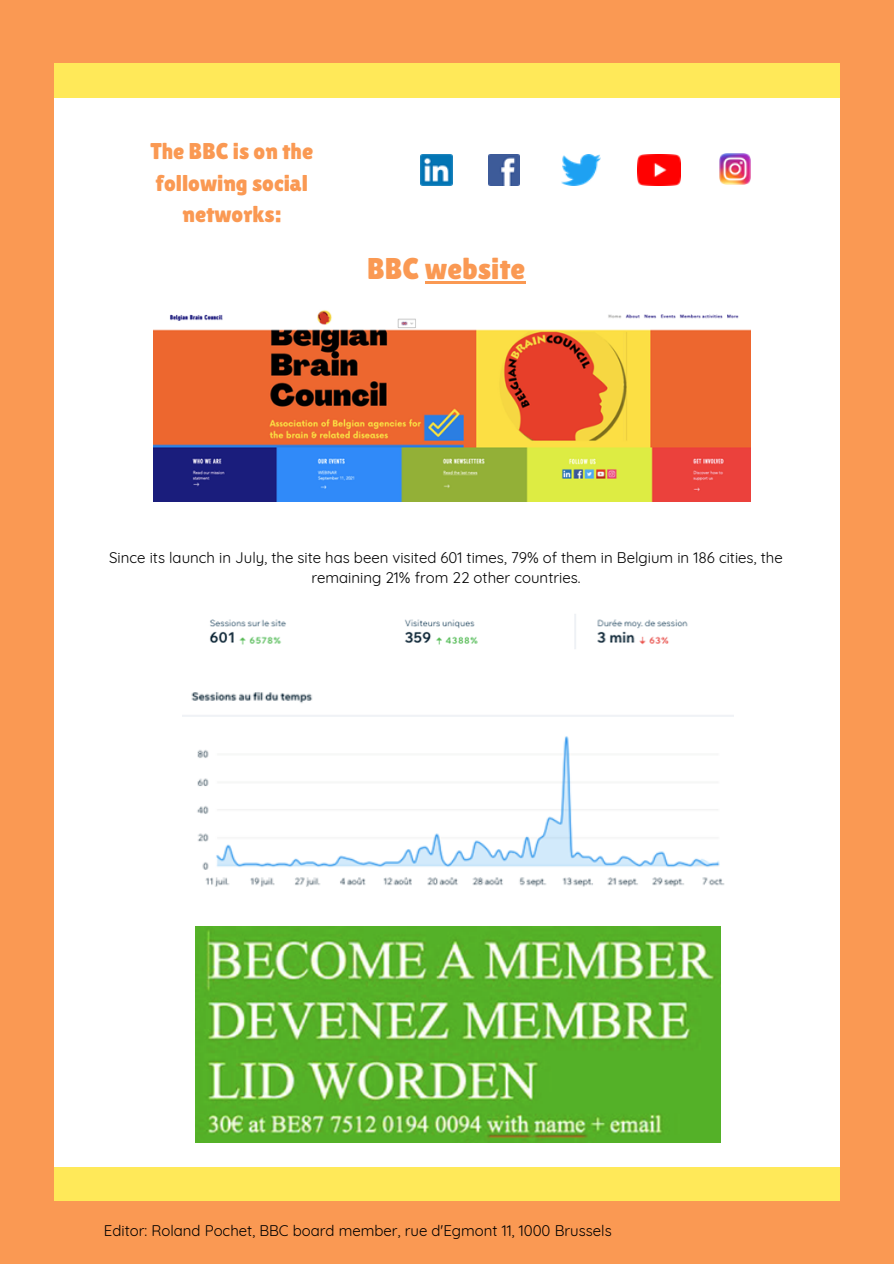
<style>
.page{position:relative;width:894px;height:1264px;background:#fff}
.page>*{position:absolute;margin:0;border:0;box-sizing:border-box;transform-origin:0 0}
.t1{font:30px "Lilita One";color:#fa9953}
.t2{font:22.8px/31.5px "Lilita One";color:#fa9953;text-align:center}
.t3{font:15px/20.2px "Quicksand";color:#000;text-align:center}
</style>
<div class="page">
<div style="left:0;top:0;width:893px;height:1263px;background:#fa9953"></div>
<div style="left:55px;top:77px;width:783px;height:1110px;background:#fff"></div>
<div style="left:55px;top:1166px;width:783px;height:34px;background:#ffe959"></div>
<div style="left:55px;top:64px;width:783px;height:34px;background:#ffe959"></div>
<img style="left:420px;top:154px;width:32px;height:32px">
<img style="left:488px;top:154px;width:31px;height:32px">
<img style="left:561px;top:154px;width:39px;height:32px">
<img style="left:637px;top:154px;width:43px;height:32px">
<img style="left:719px;top:153px;width:31px;height:32px">
<img style="left:153px;top:310px;width:597px;height:192px">
<img style="left:196px;top:926px;width:524px;height:216px">
<img style="left:209px;top:614px;width:479px;height:35px">
<img style="left:183px;top:692px;width:550px;height:195px">
<hr style="left:425px;top:281px;width:100px;height:2px;background:#fa9953">
<p class="t2" style="left:150px;top:135px;width:164px">The BBC is on the following social networks:</p>
<p class="t1" style="left:366px;top:251px;width:160px">BBC website</p>
<p class="t3" style="left:109px;top:547px;width:674px">Since its launch in July, the site has been visited 601 times, 79% of them in Belgium in 186 cities, the remaining 21% from 22 other countries.</p>
<p class="t3" style="left:104px;top:1219px;width:509px">Editor: Roland Pochet, BBC board member, rue d'Egmont 11, 1000 Brussels</p>
</div>
